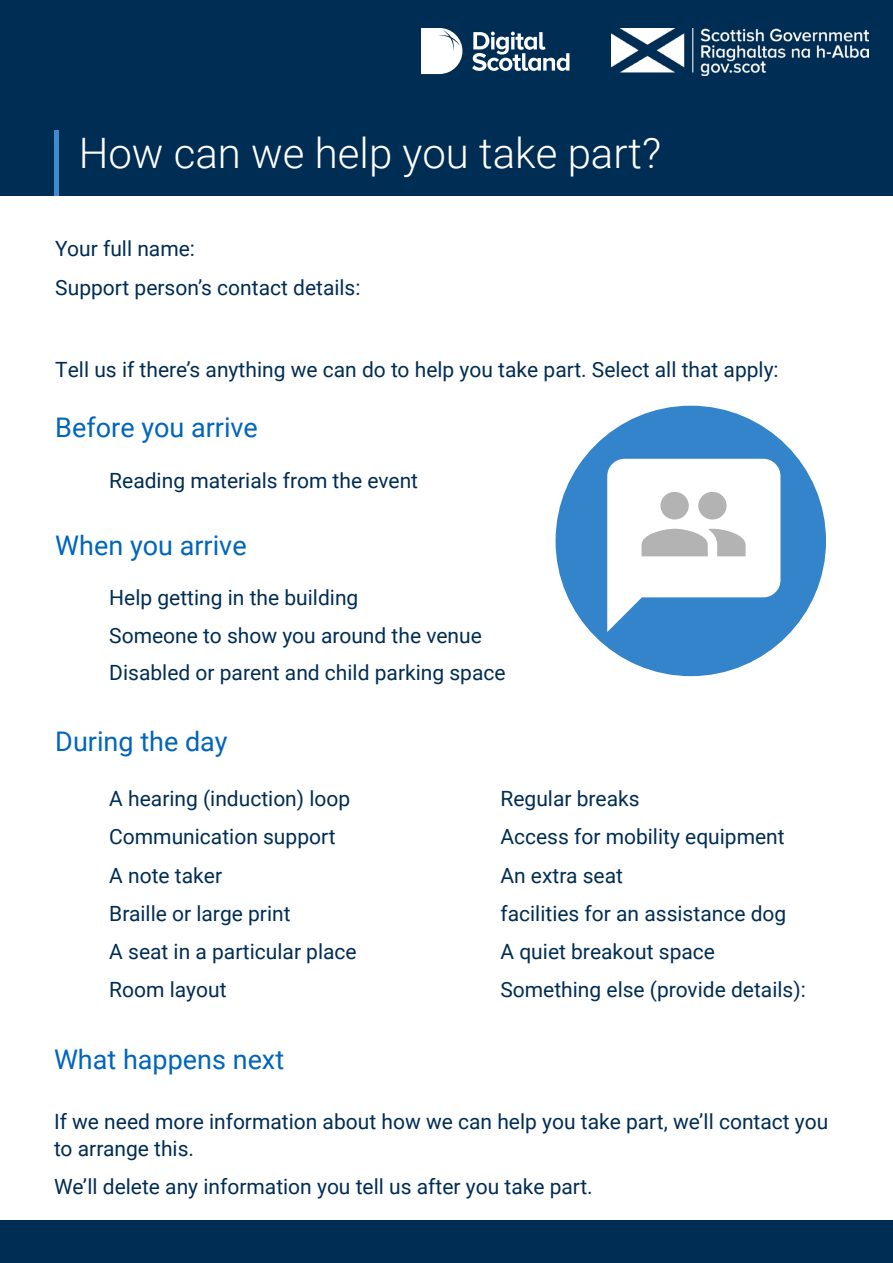
<style>
.page{position:relative;width:893px;height:1263px;background:#fff}
.page>*{position:absolute;margin:0;border:0;box-sizing:border-box;transform-origin:0 0}
.t1{font:300 42px "Roboto";color:#fff}
.t2{font:27px "Roboto";color:#0065bd}
.t3{font:21px/38.2px "Roboto";color:#002d54}
</style>
<div class="page">
<div style="left:0;top:1221px;width:893px;height:42px;background:#002d54"></div>
<div style="left:0;top:0;width:893px;height:196px;background:#002d54"></div>
<hr style="left:54px;top:131px;width:4px;height:65px;background:#408bce">
<svg style="left:472px;top:32px;width:97px;height:39px"></svg>
<svg style="left:421px;top:28px;width:41px;height:46px;background:#dee3e8"></svg>
<img style="left:611px;top:28px;width:257px;height:47px">
<div style="left:556px;top:406px;width:270px;height:270px;background:#3384ca;border-radius:50%"></div>
<svg style="left:607px;top:459px;width:173px;height:173px"></svg>
<h1 class="t1" style="left:79px;top:124px;width:584px">How can we help you take part?</h1>
<p class="t3" style="left:55px;top:228px;width:307px;line-height:39px">Your full name:<br>Support person’s contact details:</p>
<p class="t3" style="left:55px;top:350px;width:725px">Tell us if there’s anything we can do to help you take part. Select all that apply:</p>
<p class="t2" style="left:55px;top:409px;width:204px">Before you arrive</p>
<p class="t3" style="left:109px;top:460px;width:310px">Reading materials from the event</p>
<p class="t2" style="left:55px;top:526px;width:193px">When you arrive</p>
<p class="t3" style="left:109px;top:578px;width:398px;line-height:37.5px">Help getting in the building<br>Someone to show you around the venue<br>Disabled or parent and child parking space</p>
<p class="t2" style="left:55px;top:722px;width:174px">During the day</p>
<p class="t3" style="left:109px;top:779px;width:249px">A hearing (induction) loop<br>Communication support<br>A note taker<br>Braille or large print<br>A seat in a particular place<br>Room layout</p>
<p class="t3" style="left:500px;top:779px;width:307px">Regular breaks<br>Access for mobility equipment<br>An extra seat<br>facilities for an assistance dog<br>A quiet breakout space<br>Something else (provide details):</p>
<p class="t2" style="left:54px;top:1040px;width:232px">What happens next</p>
<p class="t3" style="left:54px;top:1107px;width:776px;line-height:27px">If we need more information about how we can help you take part, we’ll contact you to arrange this.</p>
<p class="t3" style="left:54px;top:1166px;width:540px">We’ll delete any information you tell us after you take part.</p>
</div>
